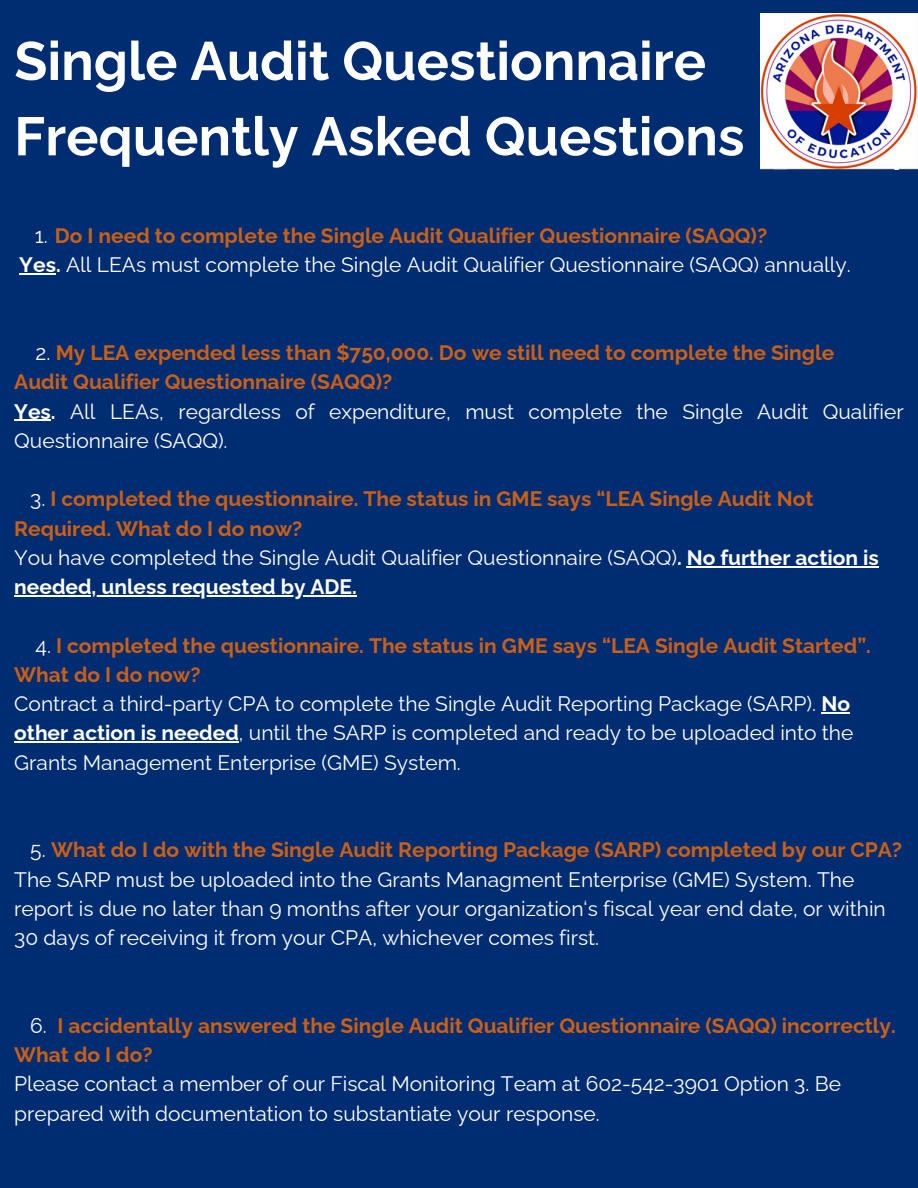
<style>
.page{position:relative;width:918px;height:1188px;background:#002d72}
.page>*{position:absolute;margin:0;border:0;box-sizing:border-box;transform-origin:0 0}
.t1{font:700 54px/75.3px "Raleway";color:#fff}
.t2{font:21px/29.2px "Raleway";color:#fff}
.t3{font:700 21px/29.2px "Raleway";color:#cb6015}
.t4{font:700 21px "Raleway";color:#fff}
.s1{font-weight:400;color:#fff}
.s2{font-weight:700}
.s3{font-weight:700;color:#cb6015}
</style>
<div class="page">
<img style="left:761px;top:13px;width:157px;height:157px">
<hr style="left:19px;top:274px;width:37px;height:1px;background:#fff">
<hr style="left:14px;top:420px;width:37px;height:1px;background:#fff">
<hr style="left:687px;top:566px;width:192px;height:1px;background:#fff">
<hr style="left:14px;top:595px;width:343px;height:1px;background:#fff">
<svg style="left:821px;top:712px;width:29px;height:1px"></svg>
<hr style="left:14px;top:742px;width:225px;height:1px;background:#fff">
<h1 class="t1" style="left:14px;top:23px;width:732px">Single Audit Questionnaire<br>Frequently Asked Questions</h1>
<p class="t3" style="left:35px;top:221px;width:734px"><span class="s1">1.</span> Do I need to complete the Single Audit Qualifier Questionnaire (SAQQ)?</p>
<p class="t2" style="left:19px;top:250px;width:833px"><span class="s2">Yes.</span> All LEAs must complete the Single Audit Qualifier Questionnaire (SAQQ) annually.</p>
<p class="t3" style="left:14px;top:338px;width:822px;text-indent:21px"><span class="s1">2.</span> My LEA expended less than $750,000. Do we still need to complete the Single<br>Audit Qualifier Questionnaire (SAQQ)?</p>
<p class="t2" style="left:14px;top:397px;width:891px"><span class="s2">Yes.</span> All LEAs, regardless of expenditure, must complete the Single Audit Qualifier<br>Questionnaire (SAQQ).</p>
<p class="t3" style="left:14px;top:484px;width:801px;text-indent:16px"><span class="s1">3.</span> I completed the questionnaire. The status in GME says “LEA Single Audit Not<br>Required. What do I do now?</p>
<p class="t2" style="left:14px;top:543px;width:866px">You have completed the Single Audit Qualifier Questionnaire (SAQQ)<span class="s2">. No further action is</span></p>
<p class="t4" style="left:14px;top:575px;width:344px">needed, unless requested by ADE.</p>
<p class="t3" style="left:36px;top:631px;width:837px"><span class="s1">4.</span> I completed the questionnaire. The status in GME says “LEA Single Audit Started”.</p>
<p class="t2" style="left:14px;top:660px;width:841px"><span class="s3">What do I do now?<br></span>Contract a third-party CPA to complete the Single Audit Reporting Package (SARP). <span class="s2">No other action is needed</span>, until the SARP is completed and ready to be uploaded into the</p>
<p class="t2" style="left:14px;top:748px;width:448px">Grants Management Enterprise (GME) System.</p>
<p class="t3" style="left:30px;top:835px;width:873px"><span class="s1">5.</span> What do I do with the Single Audit Reporting Package (SARP) completed by our CPA?</p>
<p class="t2" style="left:14px;top:865px;width:873px">The SARP must be uploaded into the Grants Managment Enterprise (GME) System. The report is due no later than 9 months after your organization‘s fiscal year end date, or within<br>30 days of receiving it from your CPA, whichever comes first.</p>
<p class="t3" style="left:14px;top:1011px;width:883px;text-indent:16px"><span class="s1">6.</span> I accidentally answered the Single Audit Qualifier Questionnaire (SAQQ) incorrectly.<br>What do I do?</p>
<p class="t2" style="left:14px;top:1069px;width:828px">Please contact a member of our Fiscal Monitoring Team at 602-542-3901 Option 3. Be prepared with documentation to substantiate your response.</p>
</div>
